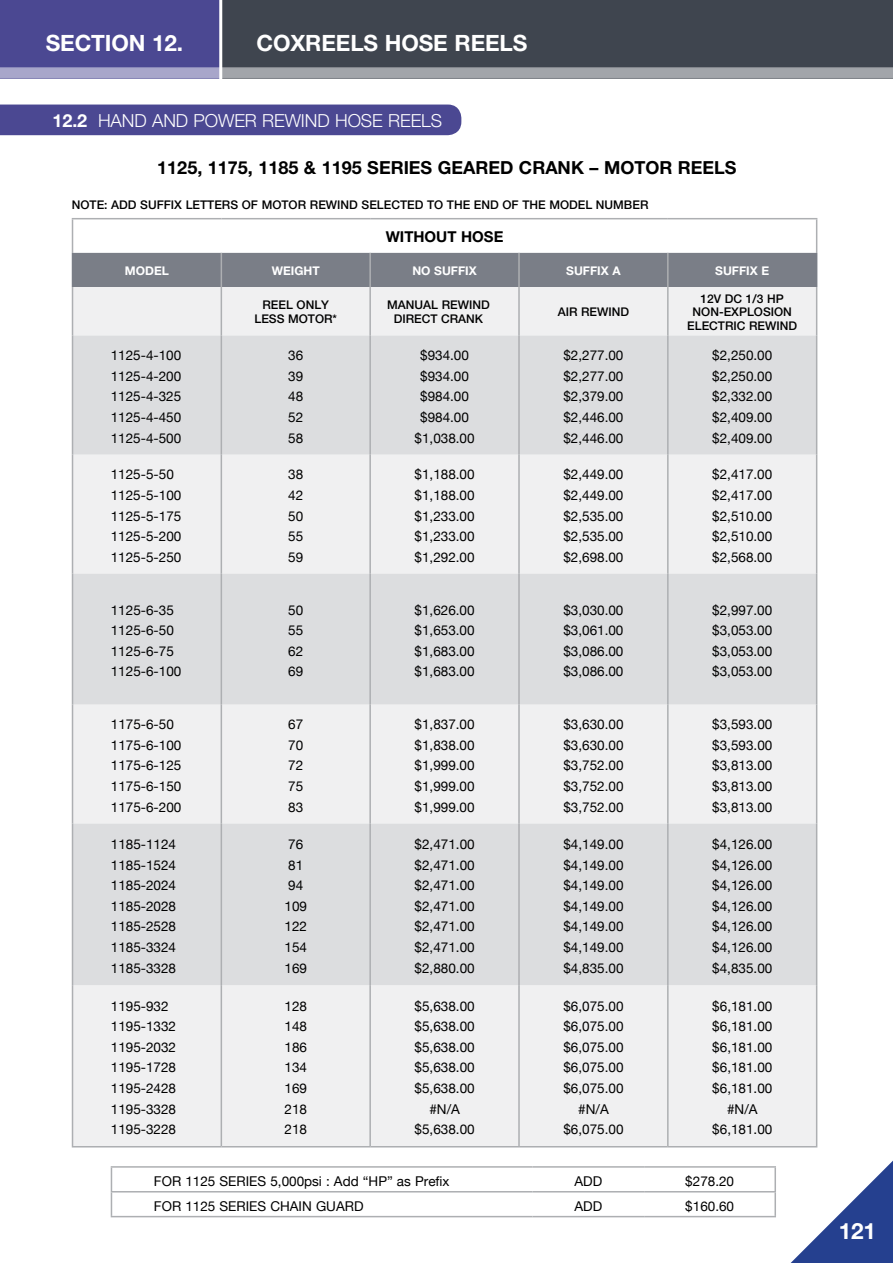
<style>
.page{position:relative;width:893px;height:1263px;background:#fff}
.page>*{position:absolute;margin:0;border:0;box-sizing:border-box;transform-origin:0 0}
.t1{font:700 22.5px "Helvetica Neue CE";letter-spacing:-.005em;color:#fff}
.t2{font:700 18px "Helvetica Neue CE";color:#000}
.t3{font:300 18px "Helvetica Neue CE";letter-spacing:-.005em;color:#fff}
.t4{font:700 15px "Helvetica Neue CE";color:#000}
.t5{font:13.5px/20.7px "Helvetica Neue";color:#000;text-align:justify}
.t6{font:500 12px/13.5px "Helvetica Neue CE";color:#000;text-align:center}
.t7{font:700 12px "Helvetica Neue CE";color:#fff}
.s1{font-weight:700}
</style>
<div class="page">
<div style="left:0;top:105px;width:461px;height:30px;background:#4b4892"></div>
<div style="left:0;top:0;width:221px;height:79px;background:#4b4892"></div>
<div style="left:222px;top:0;width:671px;height:79px;background:#3f454f"></div>
<svg style="left:0;top:67px;width:893px;height:12px"></svg>
<hr style="left:219px;top:0;width:3px;height:98px;background:#fff">
<div style="left:73px;top:253px;width:743px;height:34px;background:#7a7e87"></div>
<div style="left:73px;top:287px;width:743px;height:859px;background:#f0f0f1"></div>
<svg style="left:73px;top:335px;width:743px;height:650px;fill:#dcdddf"></svg>
<hr style="left:221px;top:253px;width:1px;height:34px;background:#adafb2">
<hr style="left:369px;top:253px;width:2px;height:34px;background:#adafb2">
<hr style="left:518px;top:253px;width:2px;height:34px;background:#adafb2">
<hr style="left:667px;top:253px;width:2px;height:34px;background:#adafb2">
<hr style="left:221px;top:287px;width:1px;height:48px;background:#adafb2">
<hr style="left:369px;top:287px;width:2px;height:48px;background:#adafb2">
<hr style="left:518px;top:287px;width:2px;height:48px;background:#adafb2">
<hr style="left:667px;top:287px;width:2px;height:48px;background:#adafb2">
<hr style="left:221px;top:335px;width:1px;height:120px;background:#adafb2">
<hr style="left:369px;top:335px;width:2px;height:120px;background:#adafb2">
<hr style="left:518px;top:335px;width:2px;height:120px;background:#adafb2">
<hr style="left:667px;top:335px;width:2px;height:120px;background:#adafb2">
<hr style="left:221px;top:455px;width:1px;height:119px;background:#adafb2">
<hr style="left:369px;top:455px;width:2px;height:119px;background:#adafb2">
<hr style="left:518px;top:455px;width:2px;height:119px;background:#adafb2">
<hr style="left:667px;top:455px;width:2px;height:119px;background:#adafb2">
<hr style="left:221px;top:574px;width:1px;height:130px;background:#adafb2">
<hr style="left:369px;top:574px;width:2px;height:130px;background:#adafb2">
<hr style="left:518px;top:574px;width:2px;height:130px;background:#adafb2">
<hr style="left:667px;top:574px;width:2px;height:130px;background:#adafb2">
<hr style="left:221px;top:704px;width:1px;height:119px;background:#adafb2">
<hr style="left:369px;top:704px;width:2px;height:119px;background:#adafb2">
<hr style="left:518px;top:704px;width:2px;height:119px;background:#adafb2">
<hr style="left:667px;top:704px;width:2px;height:119px;background:#adafb2">
<hr style="left:221px;top:823px;width:1px;height:162px;background:#adafb2">
<hr style="left:369px;top:823px;width:2px;height:162px;background:#adafb2">
<hr style="left:518px;top:823px;width:2px;height:162px;background:#adafb2">
<hr style="left:667px;top:823px;width:2px;height:162px;background:#adafb2">
<hr style="left:221px;top:985px;width:1px;height:161px;background:#adafb2">
<hr style="left:369px;top:985px;width:2px;height:161px;background:#adafb2">
<hr style="left:518px;top:985px;width:2px;height:161px;background:#adafb2">
<hr style="left:667px;top:985px;width:2px;height:161px;background:#adafb2">
<hr style="left:72px;top:218px;width:149px;height:1px;background:#adafb2">
<hr style="left:72px;top:219px;width:1px;height:34px;background:#adafb2">
<hr style="left:221px;top:218px;width:149px;height:1px;background:#adafb2">
<hr style="left:370px;top:218px;width:149px;height:1px;background:#adafb2">
<hr style="left:519px;top:218px;width:149px;height:1px;background:#adafb2">
<hr style="left:668px;top:218px;width:149px;height:1px;background:#adafb2">
<hr style="left:816px;top:219px;width:1px;height:34px;background:#adafb2">
<hr style="left:72px;top:253px;width:1px;height:34px;background:#7a7e87">
<hr style="left:816px;top:253px;width:1px;height:34px;background:#7a7e87">
<hr style="left:72px;top:1146px;width:149px;height:1px;background:#adafb2">
<hr style="left:221px;top:1146px;width:149px;height:1px;background:#adafb2">
<hr style="left:370px;top:1146px;width:149px;height:1px;background:#adafb2">
<hr style="left:519px;top:1146px;width:149px;height:1px;background:#adafb2">
<hr style="left:668px;top:1146px;width:149px;height:1px;background:#adafb2">
<hr style="left:72px;top:287px;width:1px;height:48px;background:#adafb2">
<hr style="left:816px;top:287px;width:1px;height:48px;background:#adafb2">
<hr style="left:72px;top:335px;width:1px;height:120px;background:#adafb2">
<hr style="left:816px;top:335px;width:1px;height:120px;background:#adafb2">
<hr style="left:72px;top:455px;width:1px;height:119px;background:#adafb2">
<hr style="left:816px;top:455px;width:1px;height:119px;background:#adafb2">
<hr style="left:72px;top:574px;width:1px;height:130px;background:#adafb2">
<hr style="left:816px;top:574px;width:1px;height:130px;background:#adafb2">
<hr style="left:72px;top:704px;width:1px;height:119px;background:#adafb2">
<hr style="left:816px;top:704px;width:1px;height:119px;background:#adafb2">
<hr style="left:72px;top:823px;width:1px;height:162px;background:#adafb2">
<hr style="left:816px;top:823px;width:1px;height:162px;background:#adafb2">
<hr style="left:72px;top:985px;width:1px;height:161px;background:#adafb2">
<hr style="left:816px;top:985px;width:1px;height:161px;background:#adafb2">
<hr style="left:111px;top:1191px;width:422px;height:1px;background:#adafb2">
<hr style="left:533px;top:1191px;width:111px;height:1px;background:#adafb2">
<hr style="left:644px;top:1191px;width:132px;height:1px;background:#adafb2">
<hr style="left:111px;top:1166px;width:422px;height:2px;background:#adafb2">
<hr style="left:533px;top:1166px;width:111px;height:2px;background:#adafb2">
<hr style="left:644px;top:1166px;width:132px;height:2px;background:#adafb2">
<svg style="left:111px;top:1168px;width:1px;height:48px"></svg>
<hr style="left:111px;top:1216px;width:422px;height:1px;background:#adafb2">
<hr style="left:533px;top:1216px;width:111px;height:1px;background:#adafb2">
<hr style="left:644px;top:1216px;width:132px;height:1px;background:#adafb2">
<svg style="left:770px;top:1139px;width:123px;height:124px"></svg>
<h1 class="t1" style="left:46px;top:29px;width:139px">SECTION 12.</h1>
<h1 class="t1" style="left:256px;top:29px;width:272px">COXREELS HOSE REELS</h1>
<h2 class="t3" style="left:53px;top:110px;width:391px"><span class="s1">12.2</span> HAND AND POWER REWIND HOSE REELS</h2>
<h2 class="t2" style="left:157px;top:156px;width:581px">1125, 1175, 1185 &amp; 1195 SERIES GEARED CRANK – MOTOR REELS</h2>
<p class="t6" style="left:72px;top:198px;width:578px">NOTE: ADD SUFFIX LETTERS OF MOTOR REWIND SELECTED TO THE END OF THE MODEL NUMBER</p>
<p class="t4" style="left:386px;top:227px;width:119px">WITHOUT HOSE</p>
<p class="t7" style="left:125px;top:263px;width:46px">MODEL</p>
<p class="t7" style="left:272px;top:263px;width:49px">WEIGHT</p>
<p class="t7" style="left:412px;top:263px;width:66px">NO SUFFIX</p>
<p class="t7" style="left:566px;top:263px;width:56px">SUFFIX A</p>
<p class="t7" style="left:715px;top:263px;width:55px">SUFFIX E</p>
<p class="t6" style="left:254px;top:298px;width:84px">REEL ONLY<br>LESS MOTOR*</p>
<p class="t6" style="left:387px;top:298px;width:104px">MANUAL REWIND<br>DIRECT CRANK</p>
<p class="t6" style="left:558px;top:305px;width:73px">AIR REWIND</p>
<p class="t6" style="left:687px;top:291px;width:111px">12V DC 1/3 HP<br>NON-EXPLOSION<br>ELECTRIC REWIND</p>
<p class="t5" style="left:111px;top:345px;width:72px">1125-4-100<br>1125-4-200<br>1125-4-325<br>1125-4-450<br>1125-4-500</p>
<p class="t5" style="left:288px;top:345px;width:17px">36<br>39<br>48<br>52<br>58</p>
<p class="t5" style="left:415px;top:345px;width:62px;text-align:center">$934.00 $934.00 $984.00 $984.00 $1,038.00</p>
<p class="t5" style="left:563px;top:345px;width:62px">$2,277.00 $2,277.00 $2,379.00 $2,446.00 $2,446.00</p>
<p class="t5" style="left:712px;top:345px;width:62px">$2,250.00 $2,250.00 $2,332.00 $2,409.00 $2,409.00</p>
<p class="t5" style="left:111px;top:464px;width:72px;text-align:left">1125-5-50<br>1125-5-100<br>1125-5-175<br>1125-5-200<br>1125-5-250</p>
<p class="t5" style="left:288px;top:464px;width:17px">38<br>42<br>50<br>55<br>59</p>
<p class="t5" style="left:415px;top:464px;width:62px">$1,188.00 $1,188.00 $1,233.00 $1,233.00 $1,292.00</p>
<p class="t5" style="left:563px;top:464px;width:62px">$2,449.00 $2,449.00 $2,535.00 $2,535.00 $2,698.00</p>
<p class="t5" style="left:712px;top:464px;width:62px">$2,417.00 $2,417.00 $2,510.00 $2,510.00 $2,568.00</p>
<p class="t5" style="left:111px;top:599px;width:72px;text-align:left">1125-6-35<br>1125-6-50<br>1125-6-75<br>1125-6-100</p>
<p class="t5" style="left:288px;top:599px;width:17px">50<br>55<br>62<br>69</p>
<p class="t5" style="left:415px;top:599px;width:62px">$1,626.00 $1,653.00 $1,683.00 $1,683.00</p>
<p class="t5" style="left:563px;top:599px;width:62px">$3,030.00 $3,061.00 $3,086.00 $3,086.00</p>
<p class="t5" style="left:712px;top:599px;width:62px">$2,997.00 $3,053.00 $3,053.00 $3,053.00</p>
<p class="t5" style="left:111px;top:714px;width:72px;text-align:left">1175-6-50<br>1175-6-100<br>1175-6-125<br>1175-6-150<br>1175-6-200</p>
<p class="t5" style="left:288px;top:714px;width:17px">67<br>70<br>72<br>75<br>83</p>
<p class="t5" style="left:415px;top:714px;width:62px">$1,837.00 $1,838.00 $1,999.00 $1,999.00 $1,999.00</p>
<p class="t5" style="left:563px;top:714px;width:62px">$3,630.00 $3,630.00 $3,752.00 $3,752.00 $3,752.00</p>
<p class="t5" style="left:712px;top:714px;width:62px">$3,593.00 $3,593.00 $3,813.00 $3,813.00 $3,813.00</p>
<p class="t5" style="left:111px;top:833px;width:67px">1185-1124<br>1185-1524<br>1185-2024<br>1185-2028<br>1185-2528<br>1185-3324<br>1185-3328</p>
<p class="t5" style="left:285px;top:833px;width:24px;text-align:left">76<br>81<br>94<br>109<br>122<br>154<br>169</p>
<p class="t5" style="left:415px;top:833px;width:62px">$2,471.00 $2,471.00 $2,471.00 $2,471.00 $2,471.00 $2,471.00 $2,880.00</p>
<p class="t5" style="left:563px;top:833px;width:62px">$4,149.00 $4,149.00 $4,149.00 $4,149.00 $4,149.00 $4,149.00 $4,835.00</p>
<p class="t5" style="left:712px;top:833px;width:62px">$4,126.00 $4,126.00 $4,126.00 $4,126.00 $4,126.00 $4,126.00 $4,835.00</p>
<p class="t5" style="left:111px;top:995px;width:67px;text-align:left">1195-932<br>1195-1332<br>1195-2032<br>1195-1728<br>1195-2428<br>1195-3328<br>1195-3228</p>
<p class="t5" style="left:285px;top:995px;width:24px">128<br>148<br>186<br>134<br>169<br>218<br>218</p>
<p class="t5" style="left:415px;top:995px;width:62px;text-align:center">$5,638.00 $5,638.00 $5,638.00 $5,638.00 $5,638.00 #N/A $5,638.00</p>
<p class="t5" style="left:563px;top:995px;width:62px;text-align:center">$6,075.00 $6,075.00 $6,075.00 $6,075.00 $6,075.00 #N/A $6,075.00</p>
<p class="t5" style="left:712px;top:995px;width:62px;text-align:center">$6,181.00 $6,181.00 $6,181.00 $6,181.00 $6,181.00 #N/A $6,181.00</p>
<p class="t5" style="left:154px;top:1170px;width:297px">FOR 1125 SERIES 5,000psi : Add “HP” as Prefix</p>
<p class="t5" style="left:574px;top:1170px;width:29px">ADD</p>
<p class="t5" style="left:685px;top:1170px;width:50px">$278.20</p>
<p class="t5" style="left:154px;top:1195px;width:211px">FOR 1125 SERIES CHAIN GUARD</p>
<p class="t5" style="left:574px;top:1195px;width:29px">ADD</p>
<p class="t5" style="left:685px;top:1195px;width:50px">$160.60</p>
<h1 class="t1" style="left:839px;top:1217px;width:39px">121</h1>
</div>
